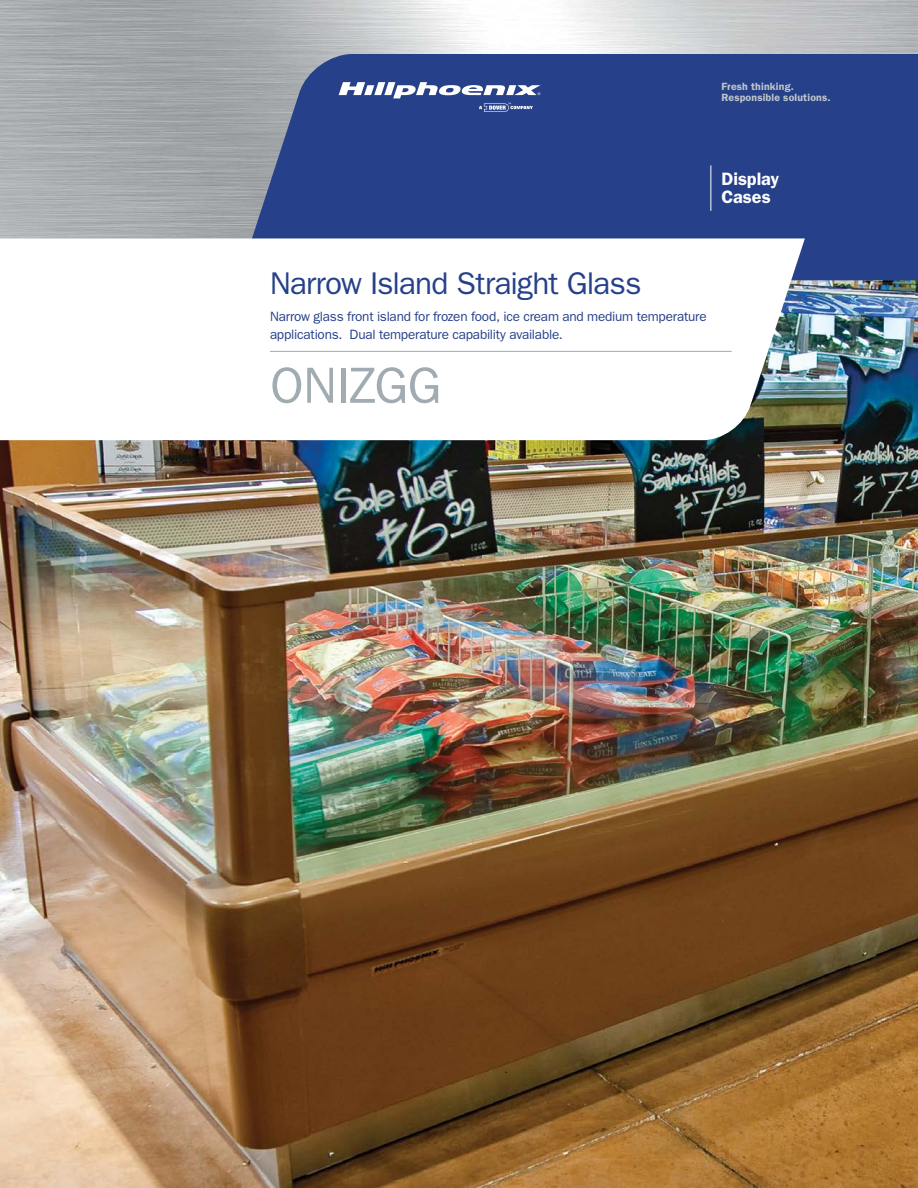
<style>
.page{position:relative;width:918px;height:1188px;background:#fff}
.page>*{position:absolute;margin:0;border:0;box-sizing:border-box;transform-origin:0 0}
.t1{font:51px "Franklin Gothic";letter-spacing:-.01em;color:#a1abb2}
.t2{font:31.5px "Franklin Gothic";letter-spacing:-.025em;color:#26418a}
.t3{font:600 18px/18px "Franklin Gothic";color:#fff}
.t4{font:13.5px/18px "Franklin Gothic";letter-spacing:-.015em;color:#26418a}
.t5{font:600 10.5px/10.5px "Franklin Gothic";letter-spacing:.015em;color:#c1c7cc}
</style>
<div class="page">
<img style="left:0;top:280px;width:918px;height:908px">
<svg style="left:238px;top:54px;width:680px;height:226px;background:#2e488c"></svg>
<hr style="left:710px;top:165px;width:1px;height:46px;background:#fff">
<svg style="left:339px;top:82px;width:202px;height:30px"></svg>
<svg style="left:0;top:238px;width:805px;height:202px"></svg>
<hr style="left:270px;top:351px;width:462px;height:1px;background:#a1abb2">
<p class="t5" style="left:721px;top:81px;width:111px">Fresh thinking.<br>Responsible solutions.</p>
<h3 class="t3" style="left:721px;top:170px;width:59px">Display<br>Cases</h3>
<h2 class="t2" style="left:270px;top:265px;width:373px">Narrow Island Straight Glass</h2>
<p class="t4" style="left:270px;top:307px;width:438px">Narrow glass front island for frozen food, ice cream and medium temperature applications. Dual temperature capability available.</p>
<h1 class="t1" style="left:270px;top:356px;width:173px">ONIZGG</h1>
</div>
